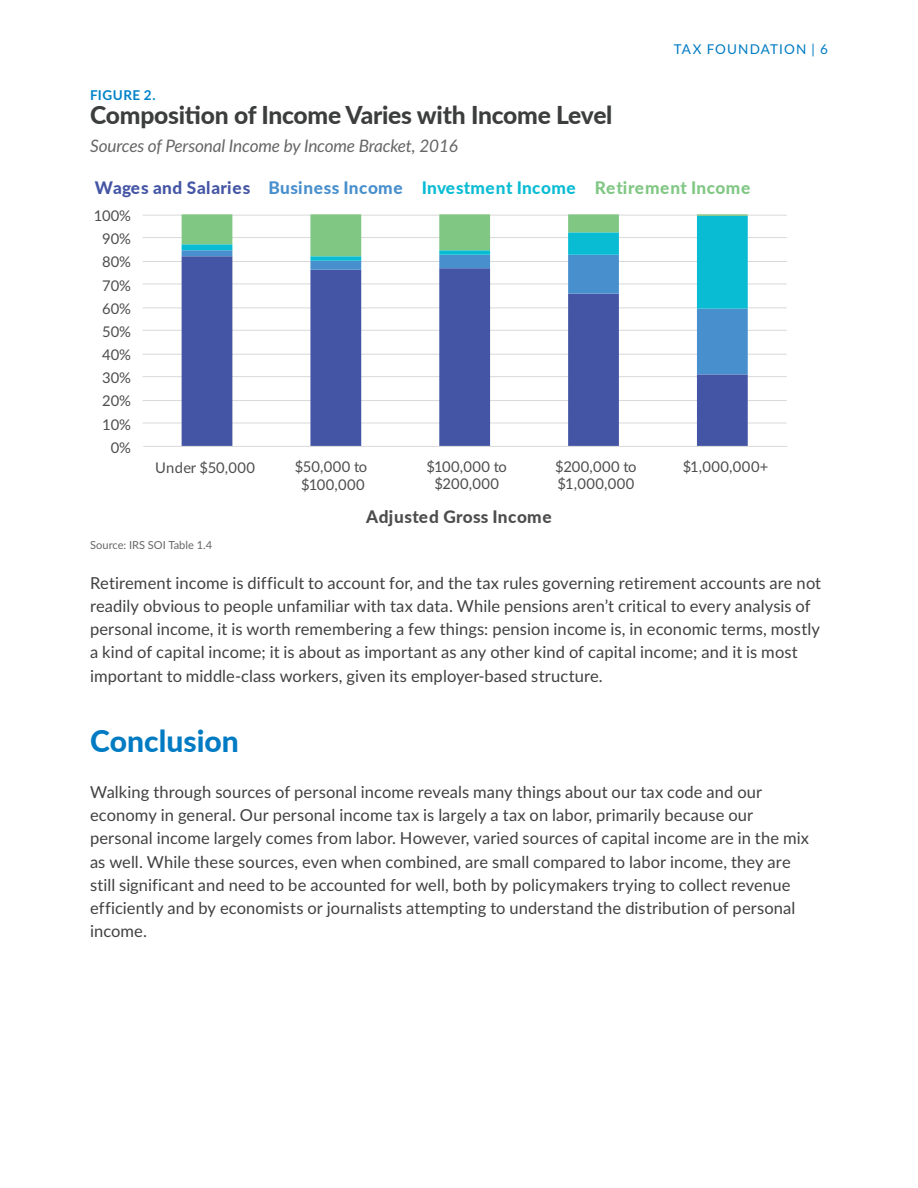
<style>
.page{position:relative;width:918px;height:1188px;background:#fff}
.page>*{position:absolute;margin:0;border:0;box-sizing:border-box;transform-origin:0 0}
.t1{font:800 30px "Lato";letter-spacing:.005em;color:#007bc3}
.t2{font:800 24.6px "Lato";letter-spacing:-.01em;color:#3c3d3d}
.t3{font:800 17.25px "Lato";letter-spacing:.03em;color:#4555a5}
.t4{font:italic 17.25px "Lato";letter-spacing:-.01em;color:#666}
.t5{font:800 17.25px "Lato";letter-spacing:.025em;color:#4d4d4d}
.t6{font:16.5px/23.2px "Lato";letter-spacing:.005em;color:#414042}
.t7{font:14.7px/17px "Lato";letter-spacing:.03em;color:#4e4e4e;text-align:center}
.t8{font:13.5px "Lato";letter-spacing:.085em;color:#007bc3}
.t9{font:700 13.5px "Lato";letter-spacing:.04em;color:#0083c8}
.t10{font:11.1px "Lato";color:#676768}
.s1{color:#488fcd}
.s2{color:#09bcd4}
.s3{color:#81c784}
</style>
<div class="page">
<hr style="left:143px;top:215px;width:644px;height:1px;background:#d9d9d9">
<hr style="left:143px;top:237px;width:644px;height:1px;background:#d9d9d9">
<hr style="left:143px;top:261px;width:644px;height:1px;background:#d9d9d9">
<hr style="left:143px;top:284px;width:644px;height:1px;background:#d9d9d9">
<hr style="left:143px;top:307px;width:644px;height:1px;background:#d9d9d9">
<hr style="left:143px;top:330px;width:644px;height:1px;background:#d9d9d9">
<hr style="left:143px;top:354px;width:644px;height:1px;background:#d9d9d9">
<hr style="left:143px;top:376px;width:644px;height:1px;background:#d9d9d9">
<hr style="left:143px;top:400px;width:644px;height:1px;background:#d9d9d9">
<hr style="left:143px;top:423px;width:644px;height:1px;background:#d9d9d9">
<svg style="left:182px;top:374px;width:566px;height:72px"></svg>
<svg style="left:182px;top:309px;width:566px;height:65px"></svg>
<svg style="left:182px;top:256px;width:566px;height:53px"></svg>
<svg style="left:182px;top:214px;width:566px;height:42px"></svg>
<hr style="left:143px;top:446px;width:644px;height:1px;background:#d9d9d9">
<p class="t9" style="left:90px;top:86px;width:67px">FIGURE 2.</p>
<h2 class="t2" style="left:90px;top:97px;width:524px">Composition of Income Varies with Income Level</h2>
<p class="t4" style="left:90px;top:133px;width:369px">Sources of Personal Income by Income Bracket, 2016</p>
<p class="t8" style="left:674px;top:39px;width:156px">TAX FOUNDATION | 6</p>
<p class="t3" style="left:95px;top:175px;width:657px">Wages and Salaries <span class="s1">Business Income</span> <span class="s2">Investment Income</span> <span class="s3">Retirement Income</span></p>
<p class="t7" style="left:94px;top:207px;width:39px">100%</p>
<p class="t7" style="left:102px;top:230px;width:30px">90%</p>
<p class="t7" style="left:102px;top:253px;width:30px">80%</p>
<p class="t7" style="left:102px;top:276px;width:30px">70%</p>
<p class="t7" style="left:102px;top:299px;width:30px">60%</p>
<p class="t7" style="left:102px;top:322px;width:30px">50%</p>
<p class="t7" style="left:102px;top:346px;width:30px">40%</p>
<p class="t7" style="left:102px;top:369px;width:30px">30%</p>
<p class="t7" style="left:102px;top:392px;width:30px">20%</p>
<p class="t7" style="left:102px;top:415px;width:30px">10%</p>
<p class="t7" style="left:111px;top:438px;width:22px">0%</p>
<p class="t7" style="left:155px;top:459px;width:101px">Under $50,000</p>
<p class="t7" style="left:295px;top:458px;width:74px;line-height:17.7px">$50,000 to $100,000</p>
<p class="t7" style="left:426px;top:458px;width:82px">$100,000 to $200,000</p>
<p class="t7" style="left:555px;top:458px;width:83px;text-align:left">$200,000 to $1,000,000</p>
<p class="t7" style="left:683px;top:458px;width:87px">$1,000,000+</p>
<p class="t5" style="left:366px;top:504px;width:187px">Adjusted Gross Income</p>
<p class="t10" style="left:90px;top:537px;width:123px">Source: IRS SOI Table 1.4</p>
<p class="t6" style="left:90px;top:570px;width:733px">Retirement income is difficult to account for, and the tax rules governing retirement accounts are not readily obvious to people unfamiliar with tax data. While pensions aren’t critical to every analysis of personal income, it is worth remembering a few things: pension income is, in economic terms, mostly a kind of capital income; it is about as important as any other kind of capital income; and it is most important to middle-class workers, given its employer-based structure.</p>
<h1 class="t1" style="left:90px;top:718px;width:150px">Conclusion</h1>
<p class="t6" style="left:90px;top:780px;width:721px">Walking through sources of personal income reveals many things about our tax code and our economy in general. Our personal income tax is largely a tax on labor, primarily because our personal income largely comes from labor. However, varied sources of capital income are in the mix as well. While these sources, even when combined, are small compared to labor income, they are still significant and need to be accounted for well, both by policymakers trying to collect revenue efficiently and by economists or journalists attempting to understand the distribution of personal income.</p>
</div>
